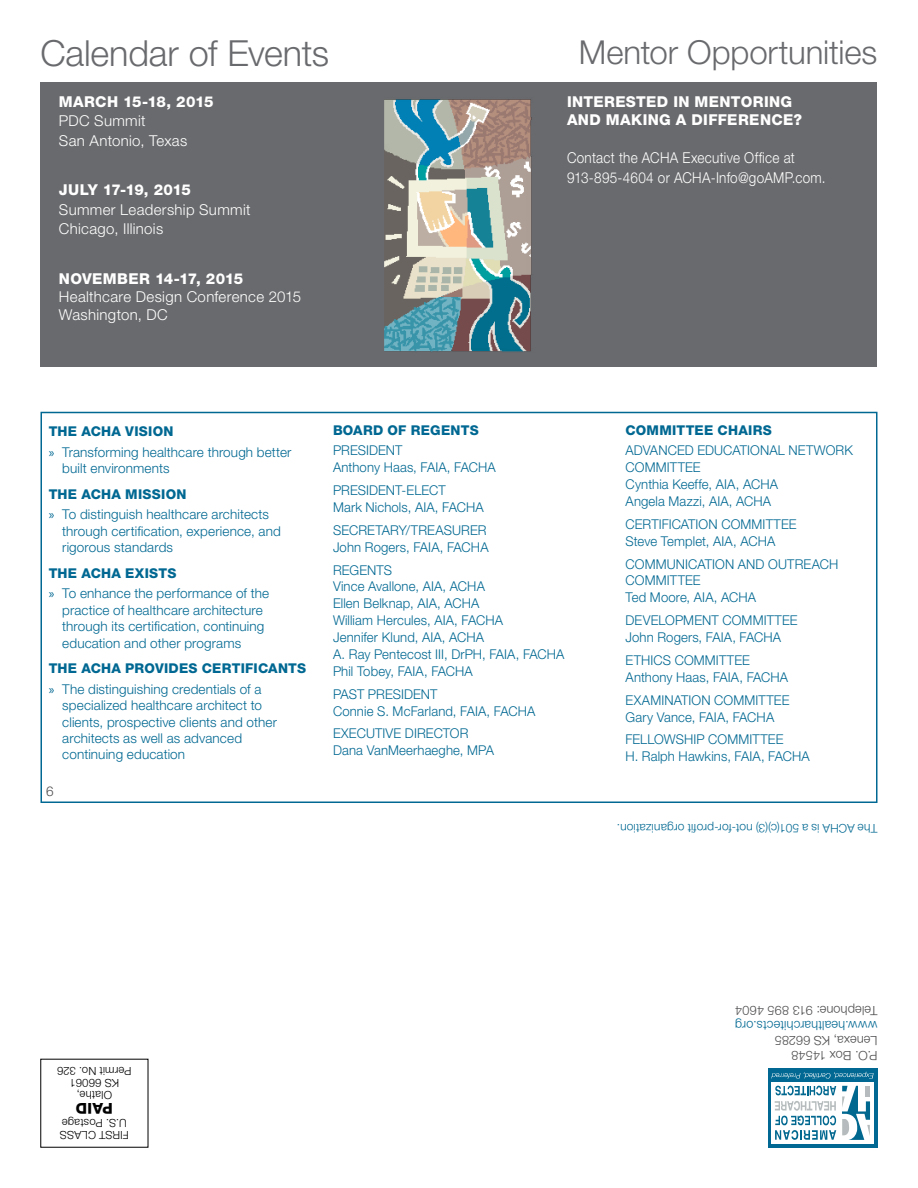
<style>
.page{position:relative;width:918px;height:1188px;background:#fff}
.page>*{position:absolute;margin:0;border:0;box-sizing:border-box;transform-origin:0 0}
.t1{font:300 36px "Helvetica Neue LT Std";letter-spacing:-.005em;color:#696a6d}
.t2{font:300 33px "Helvetica Neue LT Std";letter-spacing:-.005em;color:#696a6d}
.t3{font:300 15px/19.5px "Helvetica Neue LT Std";letter-spacing:.02em;color:#fff}
.t4{font:800 15px/18px "Helvetica Neue LT Std";letter-spacing:.025em;color:#fff}
.t5{font:300 15px/20.2px "Helvetica Neue LT Std";letter-spacing:.02em;color:#fff;scale:.9 1}
.t6{font:800 15px "Helvetica Neue LT Std";letter-spacing:-.02em;color:#fff}
.t7{font:800 15px "Helvetica Neue LT Std";color:#000}
.t8{font:300 13.5px/17px "Helvetica Neue LT Std";letter-spacing:.01em;color:#006892}
.t9{font:800 13.5px "Helvetica Neue LT Std";letter-spacing:.02em;color:#006892}
.t10{font:300 13.5px "Helvetica Neue LT Std";color:#4d4d4f}
.t11{font:300 12.75px/15px "Helvetica Neue LT Std";letter-spacing:.01em;color:#4d4d4f}
.t12{font:300 12.75px "Helvetica Neue LT Std";letter-spacing:.015em;color:#006892}
.t13{font:300 12px "Helvetica Neue LT Std";letter-spacing:.015em;color:#006892}
.t14{font:300 11.25px/12px "Helvetica Neue LT Std";letter-spacing:.015em;color:#000;text-align:right}
.s1{font-weight:800}
.s2{font-family:"Myriad Pro";font-weight:400}
</style>
<div class="page">
<div style="left:40px;top:82px;width:838px;height:285px;background:#696a6d"></div>
<img style="left:386px;top:99px;width:146px;height:251px">
<div style="left:383px;top:96px;width:152px;height:257px;border:2px solid #696a6d"></div>
<div style="left:40px;top:412px;width:838px;height:391px;border:2px solid #006892"></div>
<div style="left:768px;top:1068px;width:110px;height:79px;background:#006892"></div>
<div style="left:771px;top:1082px;width:103px;height:61px;background:#fff"></div>
<svg style="left:842px;top:1086px;width:28px;height:54px"></svg>
<hr style="left:866px;top:1086px;width:4px;height:10px;background:#b6bcbd">
<svg style="left:775px;top:1101px;width:61px;height:39px"></svg>
<svg style="left:775px;top:1086px;width:61px;height:9px"></svg>
<svg style="left:771px;top:1072px;width:103px;height:7px"></svg>
<h1 class="t1" style="left:40px;top:31px;width:290px">Calendar of Events</h1>
<h2 class="t2" style="left:579px;top:32px;width:300px">Mentor Opportunities</h2>
<p class="t4" style="left:567px;top:92px;width:237px">INTERESTED IN MENTORING<br>AND MAKING A DIFFERENCE?</p>
<p class="t5" style="left:567px;top:147px;width:286px">Contact the ACHA Executive Office at<br>913-895-4604 or ACHA-Info@goAMP.com.</p>
<p class="t4" style="left:59px;top:92px;width:156px">MARCH 15-18, 2015</p>
<p class="t3" style="left:59px;top:111px;width:130px">PDC Summit<br>San Antonio, Texas</p>
<p class="t6" style="left:59px;top:181px;width:134px">JULY 17-19, 2015</p>
<p class="t3" style="left:59px;top:199px;width:193px">Summer Leadership Summit<br>Chicago, Illinois</p>
<p class="t4" style="left:59px;top:269px;width:186px">NOVEMBER 14-17, 2015</p>
<p class="t3" style="left:59px;top:287px;width:244px;line-height:18px">Healthcare Design Conference 2015<br>Washington, DC</p>
<p class="t8" style="left:49px;top:421px;width:244px;line-height:20.2px"><span class="s1">THE ACHA VISION<br></span><span class="s2">»</span> Transforming healthcare through better</p>
<p class="t8" style="left:62px;top:460px;width:109px">built environments</p>
<p class="t8" style="left:49px;top:484px;width:222px;line-height:20.2px"><span class="s1">THE ACHA MISSION<br></span><span class="s2">»</span> To distinguish healthcare architects</p>
<p class="t8" style="left:62px;top:522px;width:220px;line-height:16.5px">through certification, experience, and rigorous standards</p>
<p class="t8" style="left:49px;top:563px;width:222px;line-height:20.2px"><span class="s1">THE ACHA EXISTS<br></span><span class="s2">»</span> To enhance the performance of the</p>
<p class="t8" style="left:62px;top:601px;width:204px;line-height:16.5px">practice of healthcare architecture through its certification, continuing education and other programs</p>
<p class="t8" style="left:49px;top:658px;width:259px;line-height:20.2px"><span class="s1">THE ACHA PROVIDES CERTIFICANTS </span><span class="s2">»</span> The distinguishing credentials of a</p>
<p class="t8" style="left:62px;top:697px;width:216px;line-height:16.5px">specialized healthcare architect to clients, prospective clients and other architects as well as advanced continuing education</p>
<p class="t10" style="left:46px;top:783px;width:9px">6</p>
<p class="t9" style="left:333px;top:422px;width:147px">BOARD OF REGENTS</p>
<p class="t8" style="left:333px;top:442px;width:164px">PRESIDENT<br>Anthony Haas, FAIA, FACHA</p>
<p class="t8" style="left:333px;top:481px;width:152px">PRESIDENT-ELECT<br>Mark Nichols, AIA, FACHA</p>
<p class="t8" style="left:333px;top:521px;width:157px">SECRETARY/TREASURER<br>John Rogers, FAIA, FACHA</p>
<p class="t8" style="left:333px;top:561px;width:233px">REGENTS<br>Vince Avallone, AIA, ACHA<br>Ellen Belknap, AIA, ACHA<br>William Hercules, AIA, FACHA<br>Jennifer Klund, AIA, ACHA<br>A. Ray Pentecost III, DrPH, FAIA, FACHA<br>Phil Tobey, FAIA, FACHA</p>
<p class="t8" style="left:333px;top:685px;width:204px">PAST PRESIDENT<br>Connie S. McFarland, FAIA, FACHA</p>
<p class="t8" style="left:333px;top:725px;width:163px">EXECUTIVE DIRECTOR<br>Dana VanMeerhaeghe, MPA</p>
<p class="t9" style="left:626px;top:422px;width:148px">COMMITTEE CHAIRS</p>
<p class="t8" style="left:626px;top:442px;width:229px">ADVANCED EDUCATIONAL NETWORK<br>COMMITTEE<br>Cynthia Keeffe, AIA, ACHA<br>Angela Mazzi, AIA, ACHA</p>
<p class="t8" style="left:626px;top:515px;width:173px">CERTIFICATION COMMITTEE<br>Steve Templet, AIA, ACHA</p>
<p class="t8" style="left:626px;top:555px;width:214px">COMMUNICATION AND OUTREACH<br>COMMITTEE<br>Ted Moore, AIA, ACHA</p>
<p class="t8" style="left:626px;top:612px;width:174px">DEVELOPMENT COMMITTEE<br>John Rogers, FAIA, FACHA</p>
<p class="t8" style="left:626px;top:651px;width:164px">ETHICS COMMITTEE<br>Anthony Haas, FAIA, FACHA</p>
<p class="t8" style="left:626px;top:691px;width:165px">EXAMINATION COMMITTEE<br>Gary Vance, FAIA, FACHA</p>
<p class="t8" style="left:626px;top:731px;width:186px">FELLOWSHIP COMMITTEE<br>H. Ralph Hawkins, FAIA, FACHA</p>
<p class="t13" style="left:878px;top:836px;width:260px;rotate:-180deg">The ACHA is a 501(c)(3) not-for-profit organization.</p>
<p class="t14" style="left:76px;top:1077px;width:20px;rotate:-180deg">326</p>
<p class="t14" style="left:132px;top:1077px;width:52px;rotate:-180deg">Permit No.</p>
<p class="t14" style="left:119px;top:1089px;width:51px;rotate:-180deg">KS 66061</p>
<p class="t14" style="left:112px;top:1101px;width:37px;rotate:-180deg">Olathe,</p>
<p class="t7" style="left:113px;top:1117px;width:38px;rotate:-180deg">PAID</p>
<p class="t14" style="left:129px;top:1142px;width:71px;rotate:-180deg">FIRST CLASS<br>Postage</p>
<p class="t14" style="left:127px;top:1130px;width:20px;rotate:-180deg">U S. .</p>
<p class="t11" style="left:878px;top:1018px;width:144px;rotate:-180deg">Telephone: 913 895 4604</p>
<p class="t12" style="left:878px;top:1034px;width:144px;rotate:-180deg">www. healtharchitects. org</p>
<p class="t11" style="left:878px;top:1063px;width:104px;rotate:-180deg">O. P .<br>Lenexa, KS 66285</p>
<p class="t11" style="left:852px;top:1063px;width:62px;rotate:-180deg">Box 14548</p>
</div>
